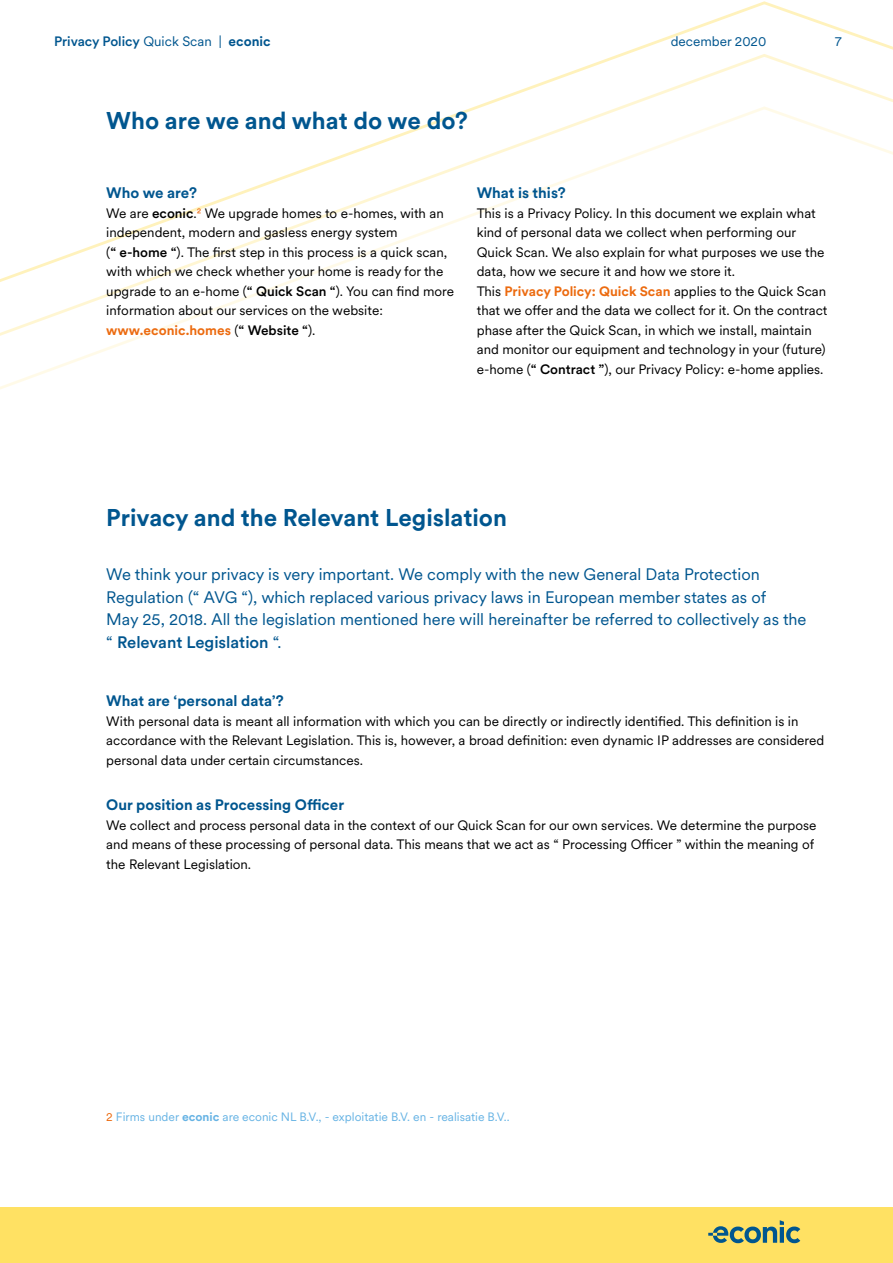
<style>
.page{position:relative;width:893px;height:1263px;background:#fff}
.page>*{position:absolute;margin:0;border:0;box-sizing:border-box;transform-origin:0 0}
.t1{font:700 24px "Circular XX";color:#00568f}
.t2{font:16.5px/22.5px "Circular XX";color:#00568f}
.t3{font:700 15px "Circular XX";color:#00568f}
.t4{font:13.5px/19.5px "Circular XX";color:#000}
.t5{font:500 13.5px "Circular XX";color:#00568f}
.t6{font:13.5px "Circular XX";color:#00568f}
.t7{font:12px "Circular XX";color:#66b3e4}
.s1{font-weight:400}
.s2{font-weight:700}
.s3{font-weight:500}
.s4{color:#ec6b10}
.s5{font-weight:700;color:#ec6b10}
</style>
<div class="page">
<svg style="left:50px;top:212px;width:433px;height:49px"></svg>
<svg style="left:185px;top:163px;width:432px;height:49px"></svg>
<svg style="left:320px;top:114px;width:573px;height:49px"></svg>
<svg style="left:455px;top:1px;width:438px;height:113px"></svg>
<div style="left:0;top:1208px;width:893px;height:55px;background:#ffe163"></div>
<svg style="left:708px;top:1220px;width:92px;height:23px"></svg>
<p class="t5" style="left:54px;top:32px;width:218px">Privacy Policy <span class="s1">Quick Scan |</span> <span class="s2">econic</span></p>
<p class="t6" style="left:671px;top:33px;width:97px">december 2020</p>
<p class="t6" style="left:835px;top:33px;width:9px">7</p>
<h1 class="t1" style="left:106px;top:104px;width:363px">Who are we and what do we do?</h1>
<p class="t3" style="left:106px;top:182px;width:92px">Who we are?</p>
<p class="t4" style="left:106px;top:202px;width:349px">We are <span class="s3">econic</span>.<span class="s4">²</span> We upgrade homes to e-homes, with an independent, modern and gasless energy system<br>(<span class="s3">“ e-home “</span>). The first step in this process is a quick scan, with which we check whether your home is ready for the upgrade to an e-home (<span class="s3">“ Quick Scan “</span>). You can find more information about our services on the website: <span class="s5">www.econic.homes</span> (<span class="s3">“ Website “</span>).</p>
<p class="t3" style="left:477px;top:182px;width:91px">What is this?</p>
<p class="t4" style="left:477px;top:202px;width:352px">This is a Privacy Policy. In this document we explain what kind of personal data we collect when performing our Quick Scan. We also explain for what purposes we use the data, how we secure it and how we store it.<br>This <span class="s5">Privacy Policy: Quick Scan</span> applies to the Quick Scan that we offer and the data we collect for it. On the contract phase after the Quick Scan, in which we install, maintain and monitor our equipment and technology in your (future) e-home (<span class="s3">“ Contract ”</span>), our Privacy Policy: e-home applies.</p>
<h1 class="t1" style="left:106px;top:501px;width:402px">Privacy and the Relevant Legislation</h1>
<p class="t2" style="left:106px;top:562px;width:702px">We think your privacy is very important. We comply with the new General Data Protection Regulation (“ AVG “), which replaced various privacy laws in European member states as of<br>May 25, 2018. All the legislation mentioned here will hereinafter be referred to collectively as the “ <span class="s3">Relevant Legislation</span> “.</p>
<p class="t3" style="left:106px;top:691px;width:179px">What are ‘personal data’?</p>
<p class="t4" style="left:106px;top:711px;width:719px">With personal data is meant all information with which you can be directly or indirectly identified. This definition is in accordance with the Relevant Legislation. This is, however, a broad definition: even dynamic IP addresses are considered personal data under certain circumstances.</p>
<p class="t3" style="left:106px;top:794px;width:239px">Our position as Processing Officer</p>
<p class="t4" style="left:106px;top:814px;width:712px">We collect and process personal data in the context of our Quick Scan for our own services. We determine the purpose and means of these processing of personal data. This means that we act as “ Processing Officer ” within the meaning of the Relevant Legislation.</p>
<p class="t7" style="left:106px;top:1109px;width:405px"><span class="s4">2</span> Firms under <span class="s2">econic</span> are econic NL B.V., - exploitatie B.V. en - realisatie B.V..</p>
</div>
